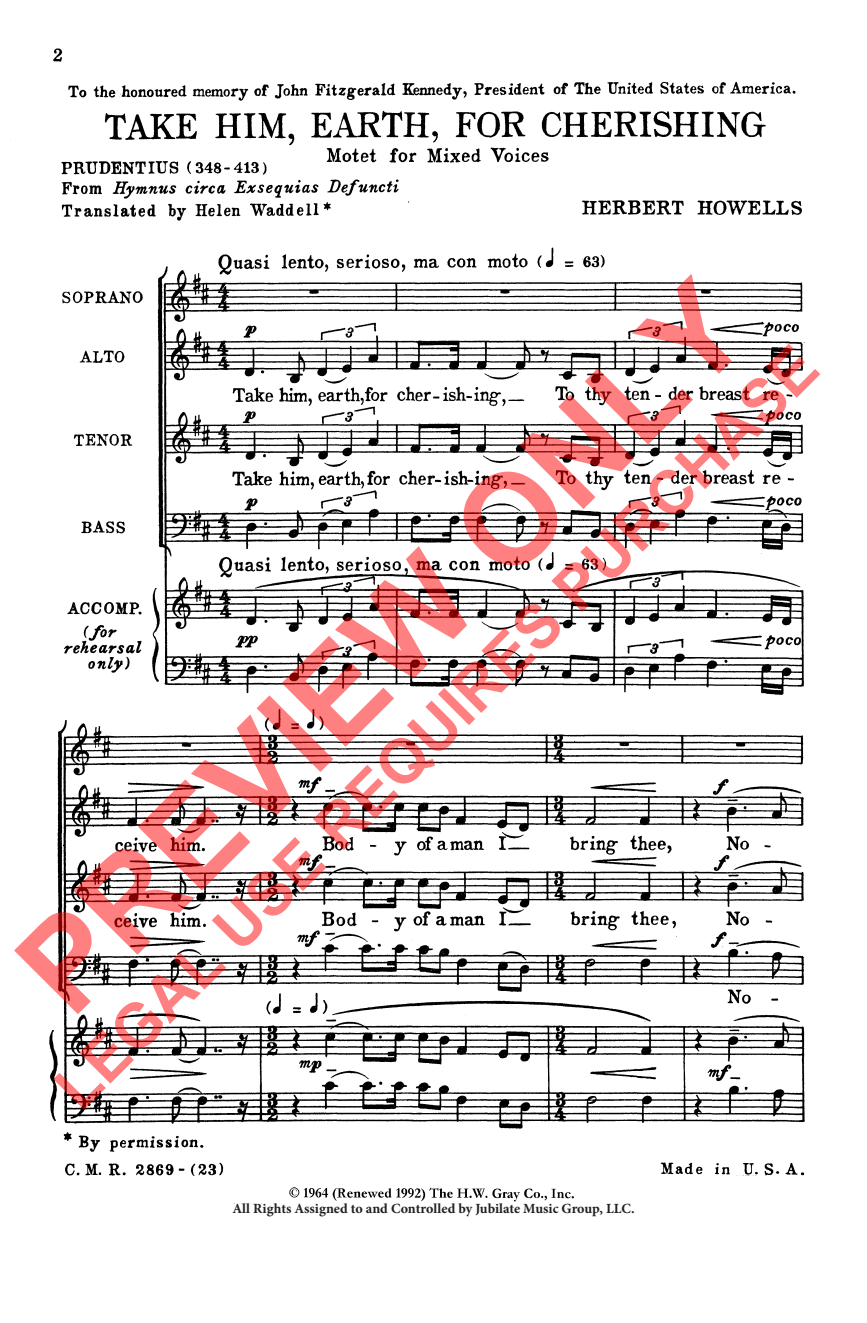
<style>
.page{position:relative;width:867px;height:1323px;background:#fff}
.page>*{position:absolute;margin:0;border:0;box-sizing:border-box;transform-origin:0 0}
.t1{font:700 126px "Arial";color:rgb(255 0 0/.5)}
.t2{font:700 61.25px "Arial";color:rgb(255 0 0/.5)}
.t3{font:700 14px "Minion Pro";color:#231f20}
</style>
<div class="page">
<img style="left:10px;top:48px;width:795px;height:1154px">
<h1 class="t1" style="left:-19px;top:931px;width:968px;rotate:-45deg">PREVIEW ONLY</h1>
<h2 class="t2" style="left:37px;top:1069px;width:1050px;rotate:-45deg">LEGAL USE REQUIRES PURCHASE</h2>
<p class="t3" style="left:232px;top:1199px;width:403px">All Rights Assigned to and Controlled by Jubilate Music Group, LLC.</p>
</div>
